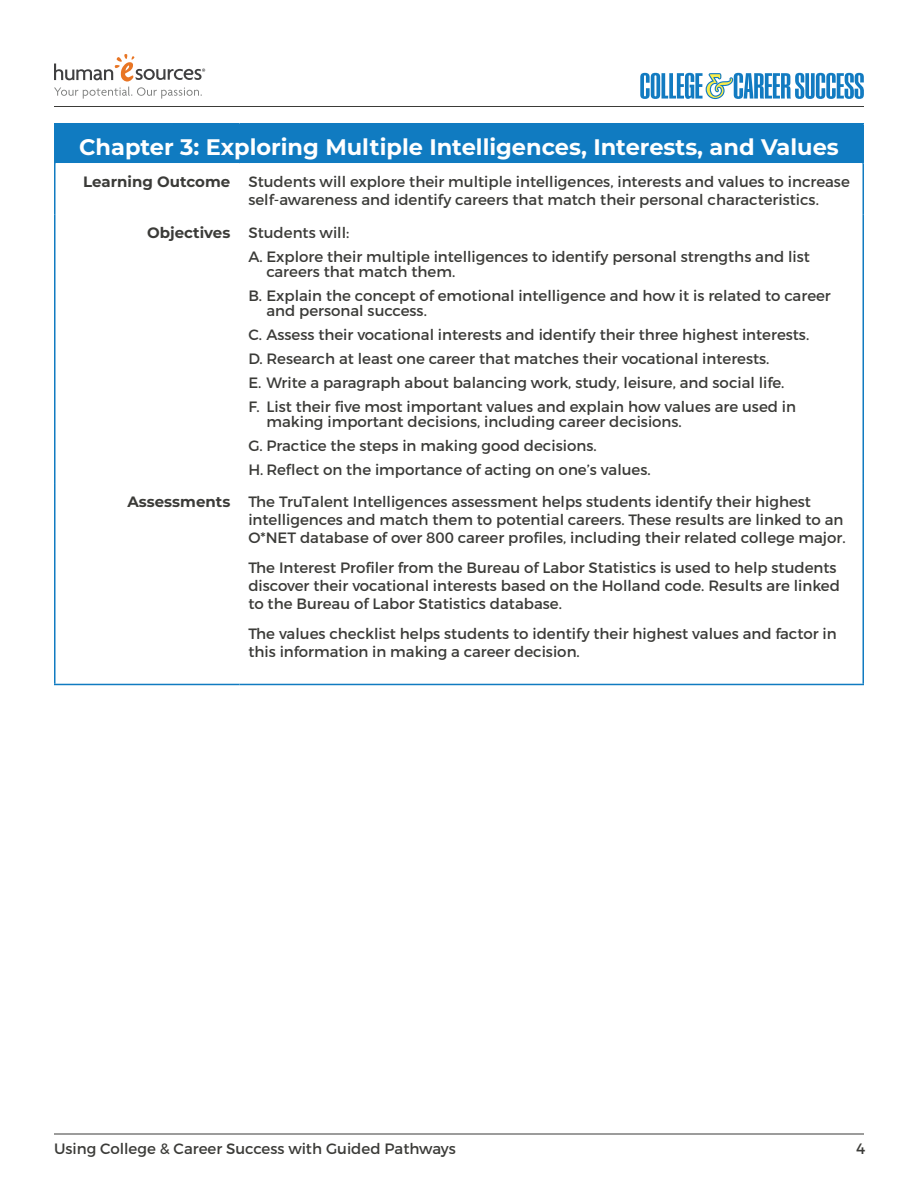
<style>
.page{position:relative;width:918px;height:1188px;background:#fff}
.page>*{position:absolute;margin:0;border:0;box-sizing:border-box;transform-origin:0 0}
.t1{font:700 22.5px "Montserrat";color:#fff}
.Letter_Bullets{font:15px/18px "Montserrat";color:#3b3b38}
.t2{font:700 15px "Montserrat";color:#3b3b38}
</style>
<div class="page">
<hr style="left:54px;top:1134px;width:810px;height:1px;background:#3b3b38">
<hr style="left:54px;top:106px;width:810px;height:1px;background:#3b3b38">
<svg style="left:54px;top:54px;width:151px;height:45px"></svg>
<svg style="left:640px;top:73px;width:224px;height:26px"></svg>
<div style="left:55px;top:124px;width:808px;height:40px;background:#107bc1"></div>
<hr style="left:56px;top:163px;width:183px;height:1px;background:#fff">
<hr style="left:239px;top:163px;width:623px;height:1px;background:#fff">
<hr style="left:54px;top:123px;width:185px;height:1px;background:#107bc1">
<hr style="left:54px;top:124px;width:2px;height:40px;background:#107bc1">
<hr style="left:239px;top:123px;width:625px;height:1px;background:#107bc1">
<hr style="left:862px;top:124px;width:2px;height:40px;background:#107bc1">
<hr style="left:54px;top:164px;width:2px;height:50px;background:#107bc1">
<hr style="left:862px;top:164px;width:2px;height:50px;background:#107bc1">
<hr style="left:54px;top:214px;width:2px;height:270px;background:#107bc1">
<hr style="left:862px;top:214px;width:2px;height:270px;background:#107bc1">
<hr style="left:54px;top:484px;width:2px;height:200px;background:#107bc1">
<hr style="left:862px;top:484px;width:2px;height:200px;background:#107bc1">
<hr style="left:54px;top:684px;width:185px;height:1px;background:#107bc1">
<hr style="left:239px;top:684px;width:625px;height:1px;background:#107bc1">
<p class="t1" style="left:79px;top:130px;width:761px">Chapter 3: Exploring Multiple Intelligences, Interests, and Values</p>
<p class="t2" style="left:83px;top:171px;width:149px">Learning Outcome</p>
<p class="Letter_Bullets" style="left:248px;top:173px;width:603px">Students will explore their multiple intelligences, interests and values to increase self-awareness and identify careers that match their personal characteristics.</p>
<p class="t2" style="left:147px;top:222px;width:85px">Objectives</p>
<p class="Letter_Bullets" style="left:248px;top:224px;width:103px">Students will:</p>
<p class="Letter_Bullets" style="left:266px;top:249px;width:545px;line-height:15px;text-indent:-18px">A. Explore their multiple intelligences to identify personal strengths and list careers that match them.</p>
<p class="Letter_Bullets" style="left:266px;top:288px;width:566px;line-height:15px;text-indent:-18px">B. Explain the concept of emotional intelligence and how it is related to career and personal success.</p>
<p class="Letter_Bullets" style="left:248px;top:326px;width:562px">C. Assess their vocational interests and identify their three highest interests.</p>
<p class="Letter_Bullets" style="left:248px;top:350px;width:523px">D. Research at least one career that matches their vocational interests.</p>
<p class="Letter_Bullets" style="left:248px;top:374px;width:538px">E. Write a paragraph about balancing work, study, leisure, and social life.</p>
<p class="Letter_Bullets" style="left:266px;top:399px;width:531px;line-height:15px;text-indent:-18px">F. List their five most important values and explain how values are used in making important decisions, including career decisions.</p>
<p class="Letter_Bullets" style="left:248px;top:437px;width:350px">G. Practice the steps in making good decisions.</p>
<p class="Letter_Bullets" style="left:248px;top:461px;width:404px">H. Reflect on the importance of acting on one’s values.</p>
<p class="t2" style="left:128px;top:491px;width:104px">Assessments</p>
<p class="Letter_Bullets" style="left:248px;top:493px;width:599px">The TruTalent Intelligences assessment helps students identify their highest intelligences and match them to potential careers. These results are linked to an<br>O*NET database of over 800 career profiles, including their related college major.</p>
<p class="Letter_Bullets" style="left:248px;top:559px;width:593px">The Interest Profiler from the Bureau of Labor Statistics is used to help students discover their vocational interests based on the Holland code. Results are linked to the Bureau of Labor Statistics database.</p>
<p class="Letter_Bullets" style="left:248px;top:625px;width:590px">The values checklist helps students to identify their highest values and factor in this information in making a career decision.</p>
<p class="Letter_Bullets" style="left:54px;top:1140px;width:403px">Using College &amp; Career Success with Guided Pathways</p>
<p class="Letter_Bullets" style="left:856px;top:1140px;width:11px">4</p>
</div>
